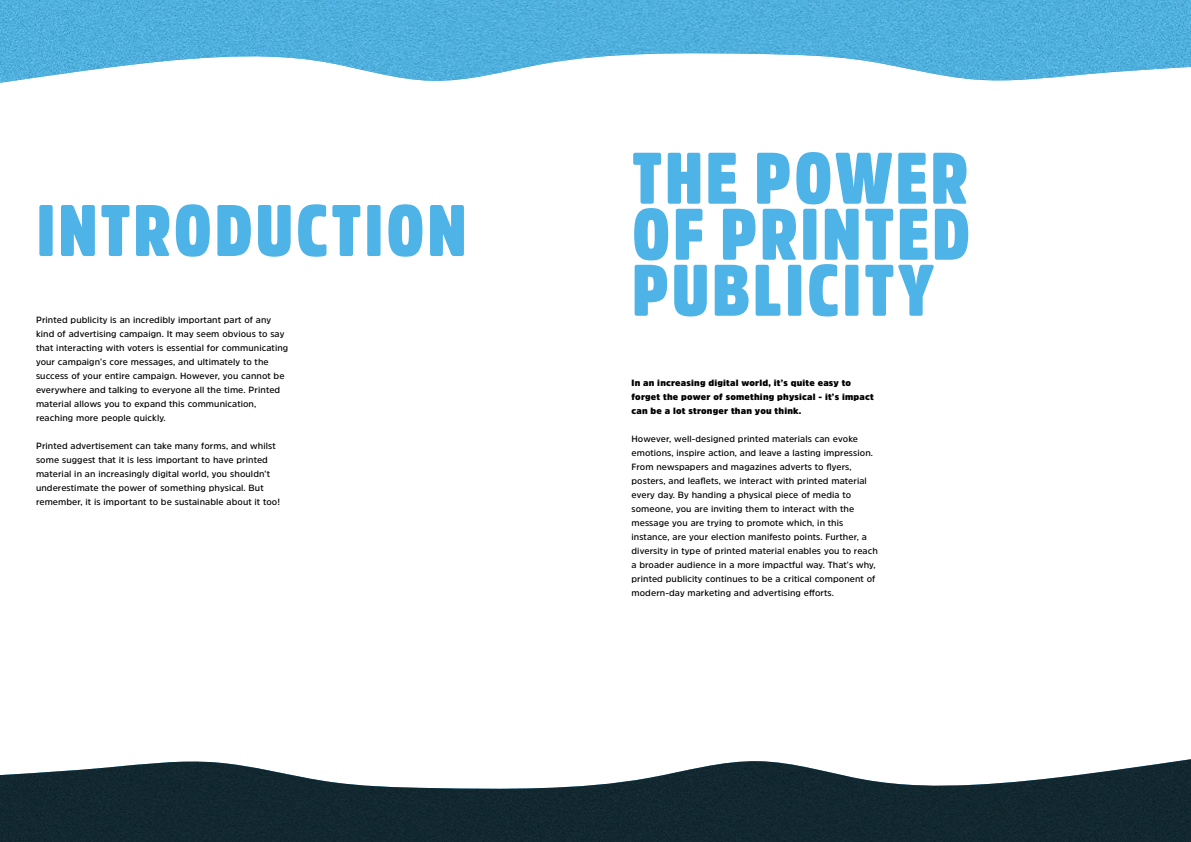
<style>
.page{position:relative;width:1191px;height:842px;background:#fff}
.page>*{position:absolute;margin:0;border:0;box-sizing:border-box;transform-origin:0 0}
.t1{font:900 72px/56px "Amsi Pro Cond";letter-spacing:.04em;color:#4eb3e6;text-align:justify}
.t2{font:600 9px/14px "Amsi Pro";letter-spacing:.01em;color:#000}
.t3{font:900 9px/14px "Amsi Pro";letter-spacing:.02em;color:#000}
</style>
<div class="page">
<img style="left:0;top:0;width:1191px;height:83px">
<img style="left:0;top:759px;width:1191px;height:83px">
<h1 class="t1" style="left:37px;top:201px;width:431px">INTRODUCTION</h1>
<p class="t2" style="left:36px;top:312px;width:254px">Printed publicity is an incredibly important part of any kind of advertising campaign. It may seem obvious to say that interacting with voters is essential for communicating your campaign’s core messages, and ultimately to the success of your entire campaign. However, you cannot be everywhere and talking to everyone all the time. Printed material allows you to expand this communication, reaching more people quickly.</p>
<p class="t2" style="left:36px;top:438px;width:246px">Printed advertisement can take many forms, and whilst some suggest that it is less important to have printed material in an increasingly digital world, you shouldn’t underestimate the power of something physical. But remember, it is important to be sustainable about it too!</p>
<h1 class="t1" style="left:632px;top:148px;width:339px">THE POWER OF PRINTED PUBLICITY</h1>
<p class="t3" style="left:631px;top:375px;width:244px">In an increasing digital world, it’s quite easy to forget the power of something physical - it’s impact can be a lot stronger than you think.</p>
<p class="t2" style="left:631px;top:431px;width:248px">However, well-designed printed materials can evoke emotions, inspire action, and leave a lasting impression.<br>From newspapers and magazines adverts to flyers, posters, and leaflets, we interact with printed material every day. By handing a physical piece of media to someone, you are inviting them to interact with the message you are trying to promote which, in this instance, are your election manifesto points. Further, a diversity in type of printed material enables you to reach a broader audience in a more impactful way. That’s why, printed publicity continues to be a critical component of modern-day marketing and advertising efforts.</p>
</div>
